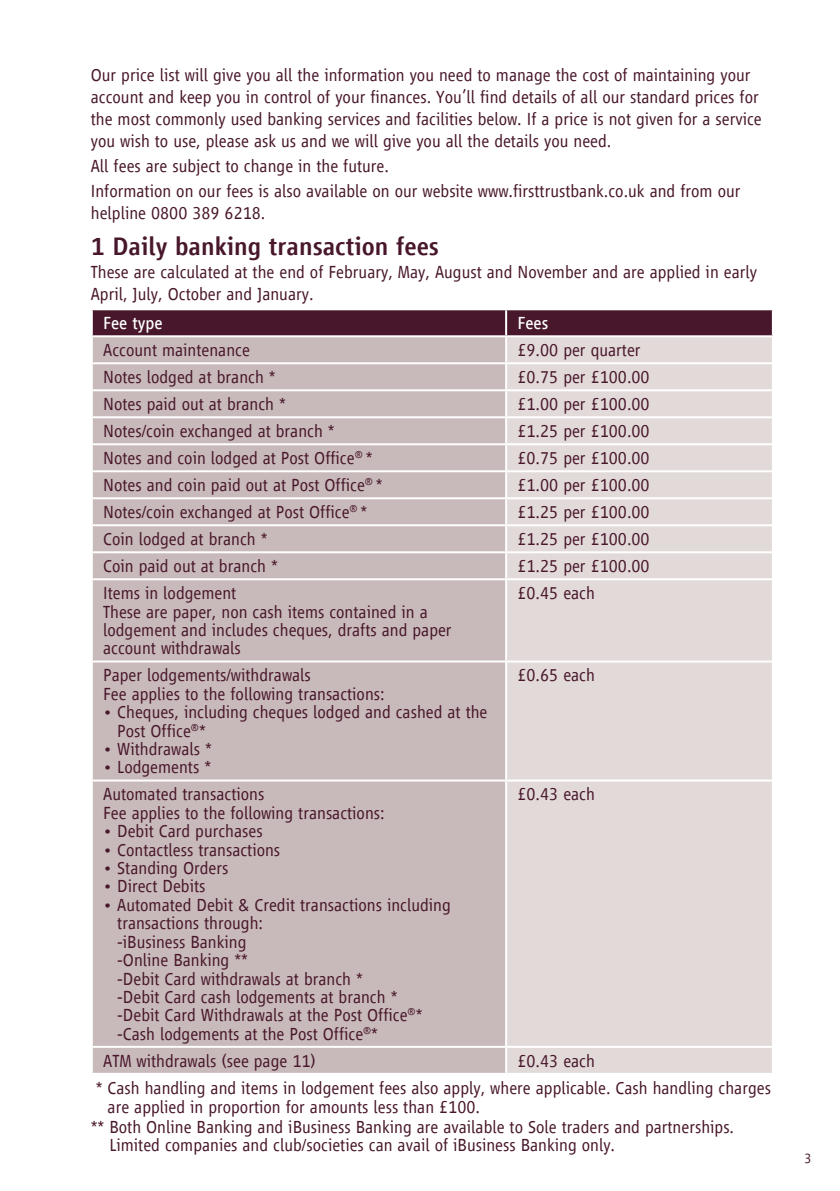
<style>
.page{position:relative;width:840px;height:1191px;background:#fff}
.page>*{position:absolute;margin:0;border:0;box-sizing:border-box;transform-origin:0 0}
.Body_Text_No_Indent{font:500 26px "Vialog LT Com";color:#48172b}
.Body_Text_No_Indent-2{font:300 18px/18.4px "Vialog LT Com";color:#48172b}
.Body_Text_No_Indent-3{font:18px "Vialog LT Com";color:#fff}
.t1{font:300 14px "Vialog LT Com";color:#48172b}
</style>
<div class="page">
<div style="left:93px;top:310px;width:678px;height:25px;background:#48172b"></div>
<div style="left:93px;top:337px;width:412px;height:735px;background:#c8b9ba"></div>
<div style="left:507px;top:337px;width:264px;height:735px;background:#e2d9d9"></div>
<hr style="left:505px;top:310px;width:2px;height:25px;background:#fff">
<hr style="left:91px;top:362px;width:415px;height:2px;background:#fff">
<hr style="left:506px;top:362px;width:267px;height:2px;background:#fff">
<hr style="left:91px;top:389px;width:415px;height:2px;background:#fff">
<hr style="left:506px;top:389px;width:267px;height:2px;background:#fff">
<hr style="left:91px;top:416px;width:415px;height:2px;background:#fff">
<hr style="left:506px;top:416px;width:267px;height:2px;background:#fff">
<hr style="left:91px;top:443px;width:415px;height:2px;background:#fff">
<hr style="left:506px;top:443px;width:267px;height:2px;background:#fff">
<hr style="left:91px;top:470px;width:415px;height:2px;background:#fff">
<hr style="left:506px;top:470px;width:267px;height:2px;background:#fff">
<hr style="left:91px;top:497px;width:415px;height:2px;background:#fff">
<hr style="left:506px;top:497px;width:267px;height:2px;background:#fff">
<hr style="left:91px;top:524px;width:415px;height:2px;background:#fff">
<hr style="left:506px;top:524px;width:267px;height:2px;background:#fff">
<hr style="left:91px;top:551px;width:415px;height:2px;background:#fff">
<hr style="left:506px;top:551px;width:267px;height:2px;background:#fff">
<hr style="left:91px;top:578px;width:415px;height:2px;background:#fff">
<hr style="left:506px;top:578px;width:267px;height:2px;background:#fff">
<hr style="left:91px;top:660px;width:415px;height:2px;background:#fff">
<hr style="left:506px;top:660px;width:267px;height:2px;background:#fff">
<hr style="left:91px;top:779px;width:415px;height:2px;background:#fff">
<hr style="left:506px;top:779px;width:267px;height:2px;background:#fff">
<hr style="left:91px;top:1045px;width:415px;height:2px;background:#fff">
<hr style="left:506px;top:1045px;width:267px;height:2px;background:#fff">
<p class="Body_Text_No_Indent-2" style="left:91px;top:64px;width:672px;line-height:22px">Our price list will give you all the information you need to manage the cost of maintaining your account and keep you in control of your finances. You’ll find details of all our standard prices for the most commonly used banking services and facilities below. If a price is not given for a service you wish to use, please ask us and we will give you all the details you need.</p>
<p class="Body_Text_No_Indent-2" style="left:91px;top:157px;width:299px">All fees are subject to change in the future.</p>
<p class="Body_Text_No_Indent-2" style="left:91px;top:180px;width:650px;line-height:22px">Information on our fees is also available on our website www.firsttrustbank.co.uk and from our helpline 0800 389 6218.</p>
<p class="Body_Text_No_Indent" style="left:91px;top:232px;width:349px">1 Daily banking transaction fees</p>
<p class="Body_Text_No_Indent-2" style="left:91px;top:261px;width:667px;line-height:22px">These are calculated at the end of February, May, August and November and are applied in early<br>April, July, October and January.</p>
<p class="Body_Text_No_Indent-3" style="left:103px;top:313px;width:61px">Fee type</p>
<p class="Body_Text_No_Indent-3" style="left:517px;top:313px;width:32px">Fees</p>
<p class="Body_Text_No_Indent-2" style="left:103px;top:341px;width:148px">Account maintenance</p>
<p class="Body_Text_No_Indent-2" style="left:517px;top:341px;width:124px">£9.00 per quarter</p>
<p class="Body_Text_No_Indent-2" style="left:103px;top:368px;width:174px">Notes lodged at branch *</p>
<p class="Body_Text_No_Indent-2" style="left:517px;top:368px;width:134px">£0.75 per £100.00</p>
<p class="Body_Text_No_Indent-2" style="left:103px;top:395px;width:184px">Notes paid out at branch *</p>
<p class="Body_Text_No_Indent-2" style="left:517px;top:395px;width:134px">£1.00 per £100.00</p>
<p class="Body_Text_No_Indent-2" style="left:103px;top:422px;width:233px">Notes/coin exchanged at branch *</p>
<p class="Body_Text_No_Indent-2" style="left:517px;top:422px;width:134px">£1.25 per £100.00</p>
<p class="Body_Text_No_Indent-2" style="left:103px;top:449px;width:271px">Notes and coin lodged at Post Office<sup>®</sup> *</p>
<p class="Body_Text_No_Indent-2" style="left:517px;top:449px;width:134px">£0.75 per £100.00</p>
<p class="Body_Text_No_Indent-2" style="left:103px;top:476px;width:281px">Notes and coin paid out at Post Office<sup>®</sup> *</p>
<p class="Body_Text_No_Indent-2" style="left:517px;top:476px;width:134px">£1.00 per £100.00</p>
<p class="Body_Text_No_Indent-2" style="left:103px;top:503px;width:265px">Notes/coin exchanged at Post Office<sup>®</sup> *</p>
<p class="Body_Text_No_Indent-2" style="left:517px;top:503px;width:134px">£1.25 per £100.00</p>
<p class="Body_Text_No_Indent-2" style="left:103px;top:530px;width:166px">Coin lodged at branch *</p>
<p class="Body_Text_No_Indent-2" style="left:517px;top:530px;width:134px">£1.25 per £100.00</p>
<p class="Body_Text_No_Indent-2" style="left:103px;top:557px;width:176px">Coin paid out at branch *</p>
<p class="Body_Text_No_Indent-2" style="left:517px;top:557px;width:134px">£1.25 per £100.00</p>
<p class="Body_Text_No_Indent-2" style="left:103px;top:584px;width:135px">Items in lodgement</p>
<p class="Body_Text_No_Indent-2" style="left:103px;top:602px;width:350px">These are paper, non cash items contained in a lodgement and includes cheques, drafts and paper account withdrawals</p>
<p class="Body_Text_No_Indent-2" style="left:517px;top:584px;width:79px">£0.45 each</p>
<p class="Body_Text_No_Indent-2" style="left:103px;top:666px;width:209px">Paper lodgements/withdrawals</p>
<p class="Body_Text_No_Indent-2" style="left:103px;top:684px;width:283px">Fee applies to the following transactions:</p>
<p class="Body_Text_No_Indent-2" style="left:117px;top:703px;width:371px;text-indent:-14px">• Cheques, including cheques lodged and cashed at the<br>Post Office<sup>®</sup>*</p>
<p class="Body_Text_No_Indent-2" style="left:103px;top:740px;width:110px">• Withdrawals *</p>
<p class="Body_Text_No_Indent-2" style="left:103px;top:758px;width:109px">• Lodgements *</p>
<p class="Body_Text_No_Indent-2" style="left:103px;top:785px;width:163px">Automated transactions</p>
<p class="Body_Text_No_Indent-2" style="left:103px;top:803px;width:283px">Fee applies to the following transactions:</p>
<p class="Body_Text_No_Indent-2" style="left:103px;top:822px;width:161px">• Debit Card purchases</p>
<p class="Body_Text_No_Indent-2" style="left:103px;top:840px;width:178px">• Contactless transactions</p>
<p class="Body_Text_No_Indent-2" style="left:103px;top:859px;width:127px">• Standing Orders</p>
<p class="Body_Text_No_Indent-2" style="left:103px;top:877px;width:104px">• Direct Debits</p>
<p class="Body_Text_No_Indent-2" style="left:117px;top:895px;width:335px;text-indent:-14px">• Automated Debit &amp; Credit transactions including transactions through:<br>-iBusiness Banking<br>-Online Banking **<br>-Debit Card withdrawals at branch *<br>-Debit Card cash lodgements at branch *<br>-Debit Card Withdrawals at the Post Office<sup>®</sup>* -Cash lodgements at the Post Office<sup>®</sup>*</p>
<p class="Body_Text_No_Indent-2" style="left:517px;top:666px;width:79px">£0.65 each</p>
<p class="Body_Text_No_Indent-2" style="left:517px;top:785px;width:79px">£0.43 each</p>
<p class="Body_Text_No_Indent-2" style="left:103px;top:1051px;width:214px">ATM withdrawals (see page 11)</p>
<p class="Body_Text_No_Indent-2" style="left:517px;top:1051px;width:79px">£0.43 each</p>
<p class="Body_Text_No_Indent-2" style="left:107px;top:1079px;width:664px;text-indent:-12px">* Cash handling and items in lodgement fees also apply, where applicable. Cash handling charges are applied in proportion for amounts less than £100.</p>
<p class="Body_Text_No_Indent-2" style="left:109px;top:1117px;width:626px;text-indent:-19px">** Both Online Banking and iBusiness Banking are available to Sole traders and partnerships.<br>Limited companies and club/societies can avail of iBusiness Banking only.</p>
<p class="t1" style="left:804px;top:1150px;width:9px">3</p>
</div>
